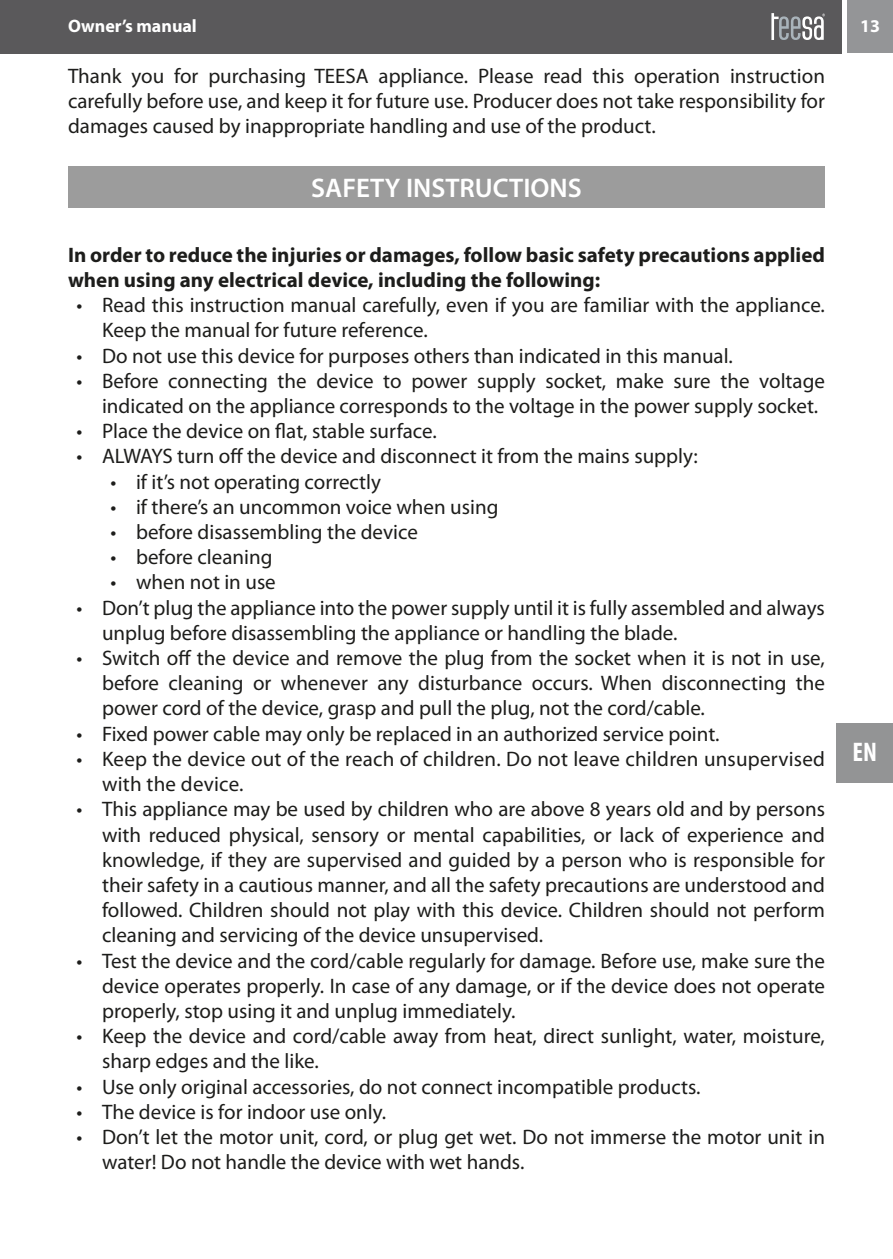
<style>
.page{position:relative;width:893px;height:1259px;background:#fff}
.page>*{position:absolute;margin:0;border:0;box-sizing:border-box;transform-origin:0 0}
.t1{font:600 27px "Myriad Pro";color:#fff}
.t2{font:700 condensed 27px "Myriad Pro";color:#fff}
.t3{font:21px/25.2px "Myriad Pro";color:#1d1d1b}
.t4{font:700 21px/25.2px "Myriad Pro";color:#1d1d1b}
.t5{font:700 18px "Myriad Pro";color:#fff}
</style>
<div class="page">
<div style="left:68px;top:166px;width:757px;height:42px;background:#9c9c9c"></div>
<div style="left:0;top:0;width:841px;height:53px;background:#5a595b"></div>
<div style="left:847px;top:0;width:46px;height:53px;background:#949597"></div>
<svg style="left:771px;top:13px;width:54px;height:27px"></svg>
<div style="left:837px;top:723px;width:56px;height:59px;background:#939495"></div>
<p class="t5" style="left:68px;top:17px;width:130px">Owner’s manual</p>
<p class="t5" style="left:860px;top:17px;width:21px">13</p>
<p class="t3" style="left:68px;top:64px;width:758px;text-align:justify">Thank you for purchasing TEESA appliance. Please read this operation instruction carefully before use, and keep it for future use. Producer does not take responsibility for damages caused by inappropriate handling and use of the product.</p>
<p class="t1" style="left:311px;top:173px;width:272px">SAFETY INSTRUCTIONS</p>
<p class="t4" style="left:68px;top:243px;width:758px">In order to reduce the injuries or damages, follow basic safety precautions applied when using any electrical device, including the following:</p>
<p class="t3" style="left:102px;top:293px;width:724px;text-indent:-26px">• Read this instruction manual carefully, even if you are familiar with the appliance.<br>Keep the manual for future reference.</p>
<p class="t3" style="left:77px;top:343px;width:658px">• Do not use this device for purposes others than indicated in this manual.</p>
<p class="t3" style="left:102px;top:369px;width:724px;text-indent:-26px">• Before connecting the device to power supply socket, make sure the voltage indicated on the appliance corresponds to the voltage in the power supply socket.</p>
<p class="t3" style="left:77px;top:419px;width:362px">• Place the device on flat, stable surface.</p>
<p class="t3" style="left:77px;top:444px;width:623px">• ALWAYS turn off the device and disconnect it from the mains supply:</p>
<p class="t3" style="left:111px;top:469px;width:272px">• if it’s not operating correctly</p>
<p class="t3" style="left:111px;top:495px;width:389px">• if there’s an uncommon voice when using</p>
<p class="t3" style="left:111px;top:520px;width:309px">• before disassembling the device</p>
<p class="t3" style="left:111px;top:545px;width:163px">• before cleaning</p>
<p class="t3" style="left:111px;top:570px;width:167px">• when not in use</p>
<p class="t3" style="left:102px;top:595px;width:724px;text-indent:-26px">• Don’t plug the appliance into the power supply until it is fully assembled and always unplug before disassembling the appliance or handling the blade.</p>
<p class="t3" style="left:102px;top:646px;width:724px;text-align:justify;text-indent:-26px">• Switch off the device and remove the plug from the socket when it is not in use, before cleaning or whenever any disturbance occurs. When disconnecting the power cord of the device, grasp and pull the plug, not the cord/cable.</p>
<p class="t3" style="left:77px;top:721px;width:645px">• Fixed power cable may only be replaced in an authorized service point.</p>
<p class="t3" style="left:102px;top:747px;width:724px;text-indent:-26px">• Keep the device out of the reach of children. Do not leave children unsupervised with the device.</p>
<p class="t3" style="left:102px;top:797px;width:724px;text-align:justify;text-indent:-26px">• This appliance may be used by children who are above 8 years old and by persons with reduced physical, sensory or mental capabilities, or lack of experience and knowledge, if they are supervised and guided by a person who is responsible for their safety in a cautious manner, and all the safety precautions are understood and followed. Children should not play with this device. Children should not perform cleaning and servicing of the device unsupervised.</p>
<p class="t3" style="left:102px;top:948px;width:724px;text-align:justify;text-indent:-26px">• Test the device and the cord/cable regularly for damage. Before use, make sure the device operates properly. In case of any damage, or if the device does not operate properly, stop using it and unplug immediately.</p>
<p class="t3" style="left:102px;top:1024px;width:724px;text-indent:-26px">• Keep the device and cord/cable away from heat, direct sunlight, water, moisture, sharp edges and the like.</p>
<p class="t3" style="left:77px;top:1074px;width:625px">• Use only original accessories, do not connect incompatible products.</p>
<p class="t3" style="left:77px;top:1099px;width:311px">• The device is for indoor use only.</p>
<p class="t3" style="left:102px;top:1125px;width:724px;text-indent:-26px">• Don’t let the motor unit, cord, or plug get wet. Do not immerse the motor unit in water! Do not handle the device with wet hands.</p>
<p class="t2" style="left:852px;top:736px;width:26px">EN</p>
</div>
